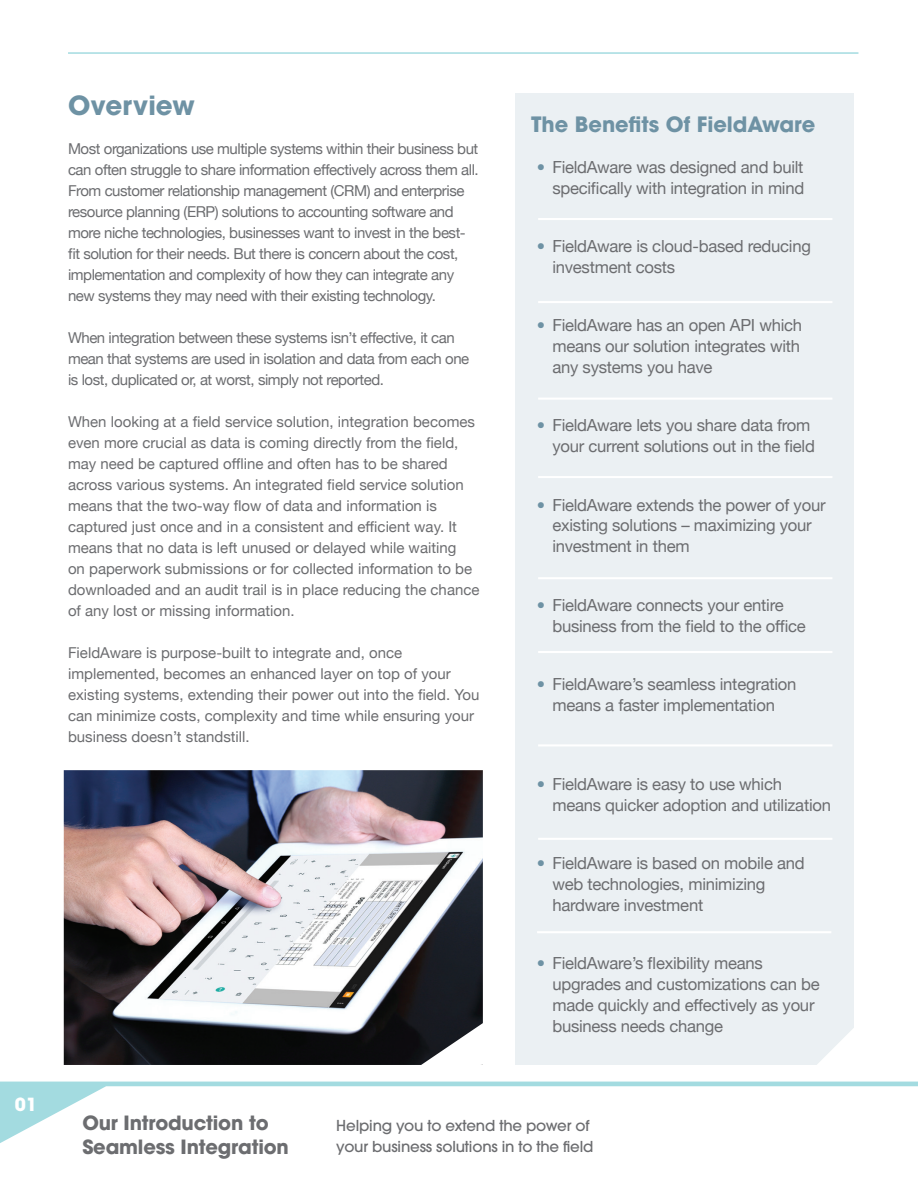
<style>
.page{position:relative;width:918px;height:1188px;background:#fff}
.page>*{position:absolute;margin:0;border:0;box-sizing:border-box;transform-origin:0 0}
.t1{font:700 26.25px "Avant Garde";color:#6e92a4}
.t2{font:700 21px "Avant Garde";color:#6e92a4}
.t3{font:700 19.5px/24px "Avant Garde";letter-spacing:-.01em;color:#6c6d70}
.t4{font:700 18px "Avant Garde";color:#fff}
.t5{font:16.65px/20.9px "Helvetica Neue";letter-spacing:-.015em;color:#6c6d70}
.t6{font:15px/21px "Helvetica Neue";color:#6c6d70}
.t7{font:15px/21px "Helvetica Neue";letter-spacing:-.03em;color:#6c6d70}
.t8{font:500 15px/21px "Avant Garde";letter-spacing:-.01em;color:#6c6d70}
.s1{color:#6e92a4}
</style>
<div class="page">
<div style="left:515px;top:94px;width:339px;height:971px;background:#ebf0f3"></div>
<img style="left:64px;top:770px;width:419px;height:295px">
<svg style="left:0;top:1082px;width:918px;height:61px"></svg>
<hr style="left:68px;top:52px;width:790px;height:2px;background:#a3dbe0">
<hr style="left:538px;top:218px;width:294px;height:2px;background:#fff">
<hr style="left:538px;top:301px;width:294px;height:2px;background:#fff">
<hr style="left:538px;top:398px;width:294px;height:2px;background:#fff">
<hr style="left:538px;top:476px;width:294px;height:2px;background:#fff">
<hr style="left:538px;top:577px;width:294px;height:2px;background:#fff">
<hr style="left:538px;top:744px;width:294px;height:2px;background:#fff">
<hr style="left:538px;top:651px;width:294px;height:2px;background:#fff">
<hr style="left:538px;top:838px;width:294px;height:2px;background:#fff">
<hr style="left:537px;top:931px;width:294px;height:2px;background:#fff">
<svg style="left:817px;top:1028px;width:37px;height:37px"></svg>
<p class="t4" style="left:15px;top:1093px;width:24px">01</p>
<h1 class="t1" style="left:68px;top:88px;width:128px">Overview</h1>
<p class="t7" style="left:68px;top:137px;width:412px">Most organizations use multiple systems within their business but can often struggle to share information effectively across them all.<br>From customer relationship management (CRM) and enterprise resource planning (ERP) solutions to accounting software and more niche technologies, businesses want to invest in the best&shy;fit solution for their needs. But there is concern about the cost, implementation and complexity of how they can integrate any new systems they may need with their existing technology.</p>
<p class="t7" style="left:68px;top:326px;width:403px">When integration between these systems isn’t effective, it can mean that systems are used in isolation and data from each one is lost, duplicated or, at worst, simply not reported.</p>
<p class="t6" style="left:68px;top:410px;width:413px">When looking at a field service solution, integration becomes even more crucial as data is coming directly from the field, may need be captured offline and often has to be shared across various systems. An integrated field service solution means that the two-way flow of data and information is captured just once and in a consistent and efficient way. It means that no data is left unused or delayed while waiting<br>on paperwork submissions or for collected information to be downloaded and an audit trail is in place reducing the chance of any lost or missing information.</p>
<p class="t6" style="left:68px;top:641px;width:413px">FieldAware is purpose-built to integrate and, once implemented, becomes an enhanced layer on top of your existing systems, extending their power out into the field. You can minimize costs, complexity and time while ensuring your business doesn’t standstill.</p>
<h2 class="t2" style="left:531px;top:111px;width:286px">The Benefits Of FieldAware</h2>
<p class="t5" style="left:537px;top:155px;width:269px;text-align:right"><span class="s1">•</span> FieldAware was designed and built specifically with integration in mind</p>
<p class="t5" style="left:552px;top:235px;width:260px;text-indent:-16px"><span class="s1">•</span> FieldAware is cloud-based reducing investment costs</p>
<p class="t5" style="left:552px;top:314px;width:251px;text-indent:-16px"><span class="s1">•</span> FieldAware has an open API which means our solution integrates with any systems you have</p>
<p class="t5" style="left:537px;top:414px;width:280px;text-align:right"><span class="s1">•</span> FieldAware lets you share data from your current solutions out in the field</p>
<p class="t5" style="left:552px;top:493px;width:275px;text-indent:-16px"><span class="s1">•</span> FieldAware extends the power of your existing solutions – maximizing your investment in them</p>
<p class="t5" style="left:552px;top:593px;width:255px;text-indent:-16px"><span class="s1">•</span> FieldAware connects your entire business from the field to the office</p>
<p class="t5" style="left:537px;top:672px;width:261px;text-align:center"><span class="s1">•</span> FieldAware’s seamless integration means a faster implementation</p>
<p class="t5" style="left:552px;top:772px;width:280px;text-indent:-16px"><span class="s1">•</span> FieldAware is easy to use which means quicker adoption and utilization</p>
<p class="t5" style="left:552px;top:852px;width:254px;text-indent:-16px"><span class="s1">•</span> FieldAware is based on mobile and web technologies, minimizing hardware investment</p>
<p class="t5" style="left:552px;top:952px;width:269px;text-indent:-16px"><span class="s1">•</span> FieldAware’s flexibility means upgrades and customizations can be made quickly and effectively as your business needs change</p>
<h3 class="t3" style="left:82px;top:1111px;width:208px">Our Introduction to<br>Seamless Integration</h3>
<p class="t8" style="left:336px;top:1115px;width:259px">Helping you to extend the power of your business solutions in to the field</p>
</div>
